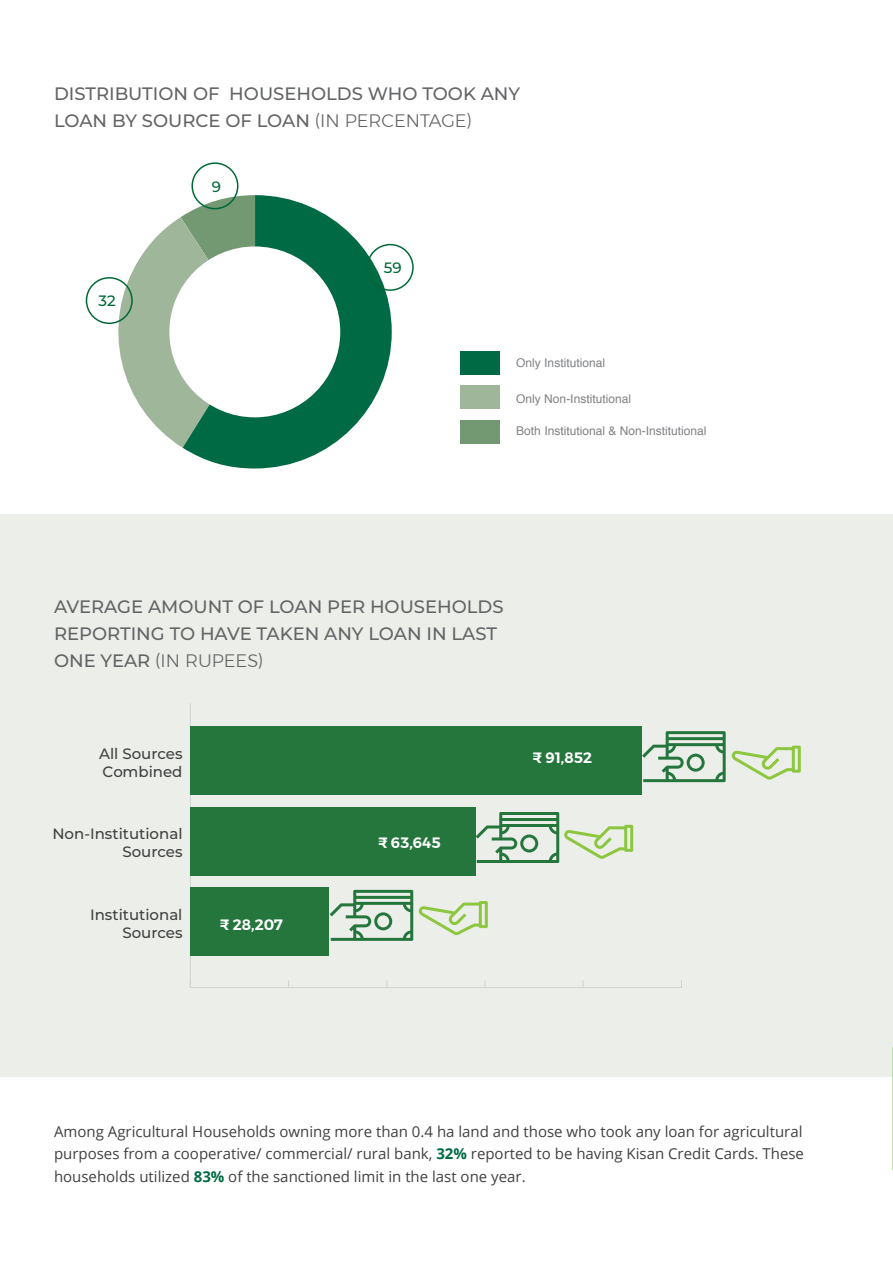
<style>
.page{position:relative;width:893px;height:1263px;background:#fff}
.page>*{position:absolute;margin:0;border:0;box-sizing:border-box;transform-origin:0 0}
.t1{font:500 18px/27px "Montserrat";color:#636466}
.t2{font:15px/22.5px "Open Sans";color:#414042;text-align:justify}
.t3{font:500 15px/18px "Montserrat";color:#414042;text-align:right}
.t4{font:600 15px "Montserrat";color:#fff}
.t5{font:500 15px "Montserrat";color:#006838}
.t6{font:12px "Helvetica";color:#808285}
.s1{font-weight:300}
.s2{font-weight:700;color:#006a44}
</style>
<div class="page">
<div style="left:0;top:514px;width:893px;height:563px;background:#ebeee9"></div>
<hr style="left:190px;top:987px;width:491px;height:1px;background:#d1d3d4">
<hr style="left:190px;top:703px;width:1px;height:284px;background:#d1d3d4">
<div style="left:190px;top:887px;width:139px;height:68px;background:#25763d"></div>
<div style="left:190px;top:807px;width:286px;height:69px;background:#25763d"></div>
<div style="left:190px;top:726px;width:451px;height:69px;background:#25763d"></div>
<svg style="left:732px;top:746px;width:69px;height:34px"></svg>
<svg style="left:642px;top:731px;width:84px;height:51px"></svg>
<svg style="left:419px;top:901px;width:69px;height:34px"></svg>
<svg style="left:330px;top:890px;width:83px;height:51px"></svg>
<svg style="left:476px;top:812px;width:157px;height:51px"></svg>
<hr style="left:892px;top:1047px;width:1px;height:122px;background:#bfdfaa">
<svg style="left:99px;top:215px;width:84px;height:233px"></svg>
<svg style="left:183px;top:195px;width:209px;height:273px;fill:#006a44"></svg>
<div style="left:169px;top:246px;width:171px;height:171px;background:#fff;border-radius:50%"></div>
<div style="left:460px;top:386px;width:39px;height:23px;background:#9fb69a"></div>
<div style="left:460px;top:421px;width:39px;height:23px;background:#729972"></div>
<div style="left:460px;top:351px;width:39px;height:23px;background:#006a44"></div>
<div style="left:367px;top:244px;width:47px;height:47px;border:2px solid #006838;border-radius:50%"></div>
<div style="left:191px;top:162px;width:47px;height:47px;border:2px solid #006838;border-radius:50%"></div>
<div style="left:86px;top:277px;width:47px;height:47px;border:2px solid #006838;border-radius:50%"></div>
<p class="t1" style="left:54px;top:79px;width:468px">DISTRIBUTION OF HOUSEHOLDS WHO TOOK ANY<br>LOAN BY SOURCE OF LOAN <span class="s1">(IN PERCENTAGE)</span></p>
<p class="t5" style="left:99px;top:290px;width:19px">32</p>
<p class="t5" style="left:212px;top:176px;width:11px">9</p>
<p class="t5" style="left:384px;top:257px;width:19px">59</p>
<p class="t6" style="left:516px;top:353px;width:90px">Only Institutional</p>
<p class="t6" style="left:516px;top:389px;width:116px">Only Non-Institutional</p>
<p class="t6" style="left:516px;top:422px;width:192px">Both Institutional &amp; Non-Institutional</p>
<p class="t1" style="left:54px;top:592px;width:451px">AVERAGE AMOUNT OF LOAN PER HOUSEHOLDS<br>REPORTING TO HAVE TAKEN ANY LOAN IN LAST<br>ONE YEAR <span class="s1">(IN RUPEES)</span></p>
<p class="t3" style="left:99px;top:744px;width:85px;text-align:left">All Sources<br>Combined</p>
<p class="t3" style="left:52px;top:824px;width:132px">Non-Institutional<br>Sources</p>
<p class="t3" style="left:90px;top:905px;width:94px">Institutional<br>Sources</p>
<p class="t4" style="left:220px;top:912px;width:64px">₹ 28,207</p>
<p class="t4" style="left:378px;top:830px;width:64px">₹ 63,645</p>
<p class="t4" style="left:533px;top:746px;width:61px">₹ 91,852</p>
<p class="t2" style="left:54px;top:1120px;width:751px">Among Agricultural Households owning more than 0.4 ha land and those who took any loan for agricultural purposes from a cooperative/ commercial/ rural bank, <span class="s2">32%</span> reported to be having Kisan Credit Cards. These households utilized <span class="s2">83%</span> of the sanctioned limit in the last one year.</p>
</div>
